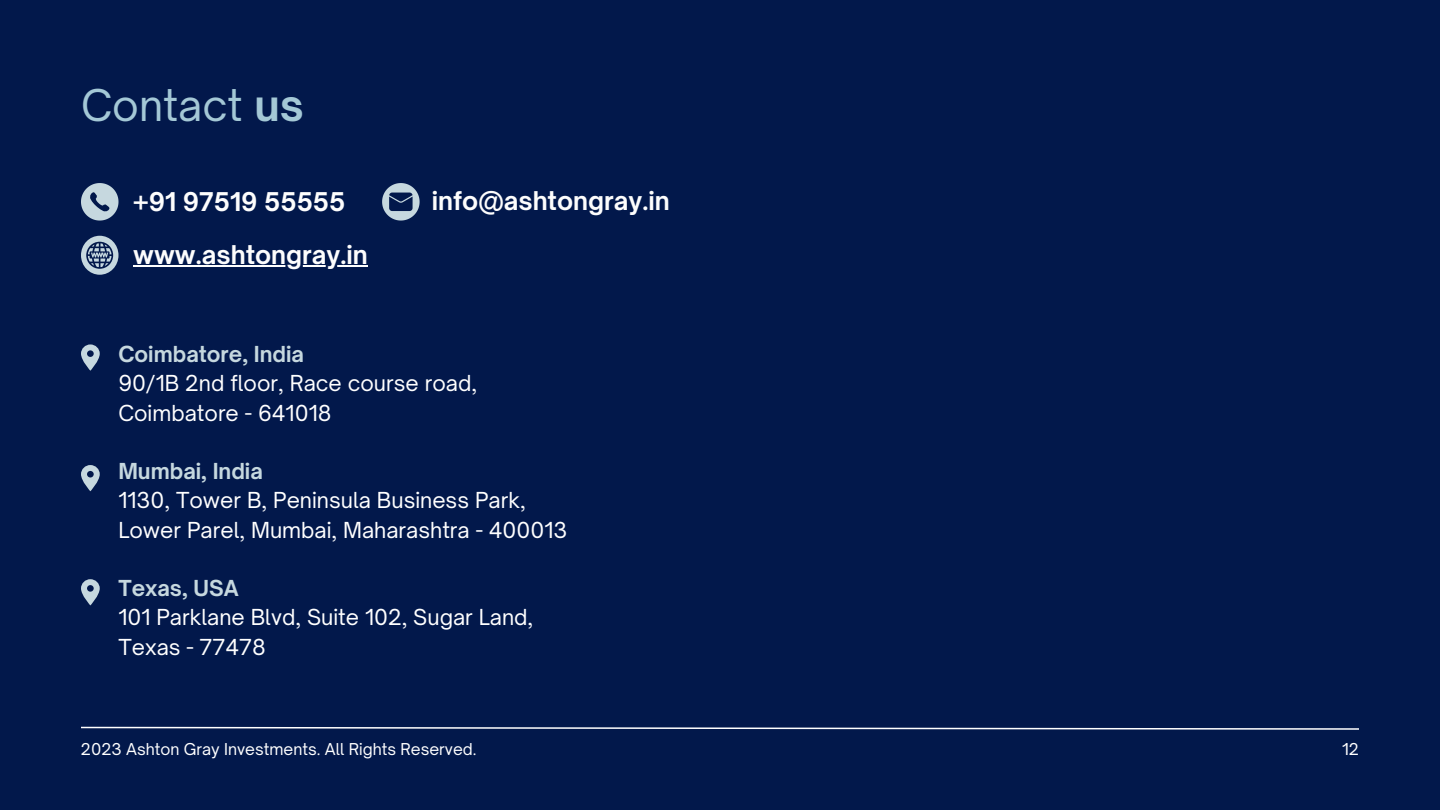
<style>
.page{position:relative;width:1440px;height:810px;background:#02184b}
.page>*{position:absolute;margin:0;border:0;box-sizing:border-box;transform-origin:0 0}
.t1{font:41.9px "Open Sauce One";color:#a4c8d6}
.t2{font:700 24.7px "Open Sauce One";color:#fdfdfd}
.t3{font:21.1px/29.2px "Open Sauce One";color:#fff}
.t4{font:700 21.1px "Open Sauce One";color:#c6d8df}
.t5{font:15.7px "Open Sauce One";color:#fff}
.s1{font-weight:700}
</style>
<div class="page">
<svg style="left:81px;top:344px;width:19px;height:27px"></svg>
<svg style="left:81px;top:465px;width:19px;height:26px"></svg>
<svg style="left:81px;top:579px;width:19px;height:26px"></svg>
<svg style="left:81px;top:726px;width:1278px;height:4px"></svg>
<svg style="left:81px;top:183px;width:37px;height:38px"></svg>
<svg style="left:382px;top:183px;width:38px;height:38px"></svg>
<hr style="left:133px;top:265px;width:235px;height:2px;background:#fdfdfd">
<svg style="left:81px;top:236px;width:37px;height:39px"></svg>
<p class="t1" style="left:81px;top:79px;width:224px">Contact <span class="s1">us</span></p>
<p class="t2" style="left:133px;top:186px;width:214px">+91 97519 55555</p>
<p class="t2" style="left:432px;top:186px;width:239px">info@ashtongray.in</p>
<p class="t2" style="left:133px;top:239px;width:236px">www.ashtongray.in</p>
<p class="t4" style="left:118px;top:341px;width:187px">Coimbatore, India</p>
<p class="t3" style="left:118px;top:369px;width:360px">90/1B 2nd floor, Race course road,<br>Coimbatore - 641018</p>
<p class="t4" style="left:118px;top:458px;width:146px">Mumbai, India</p>
<p class="t3" style="left:118px;top:486px;width:451px">1130, Tower B, Peninsula Business Park,<br>Lower Parel, Mumbai, Maharashtra - 400013</p>
<p class="t4" style="left:118px;top:575px;width:122px">Texas, USA</p>
<p class="t3" style="left:118px;top:603px;width:416px">101 Parklane Blvd, Suite 102, Sugar Land,<br>Texas - 77478</p>
<p class="t5" style="left:81px;top:739px;width:397px">2023 Ashton Gray Investments. All Rights Reserved.</p>
<p class="t5" style="left:1342px;top:739px;width:18px">12</p>
</div>
